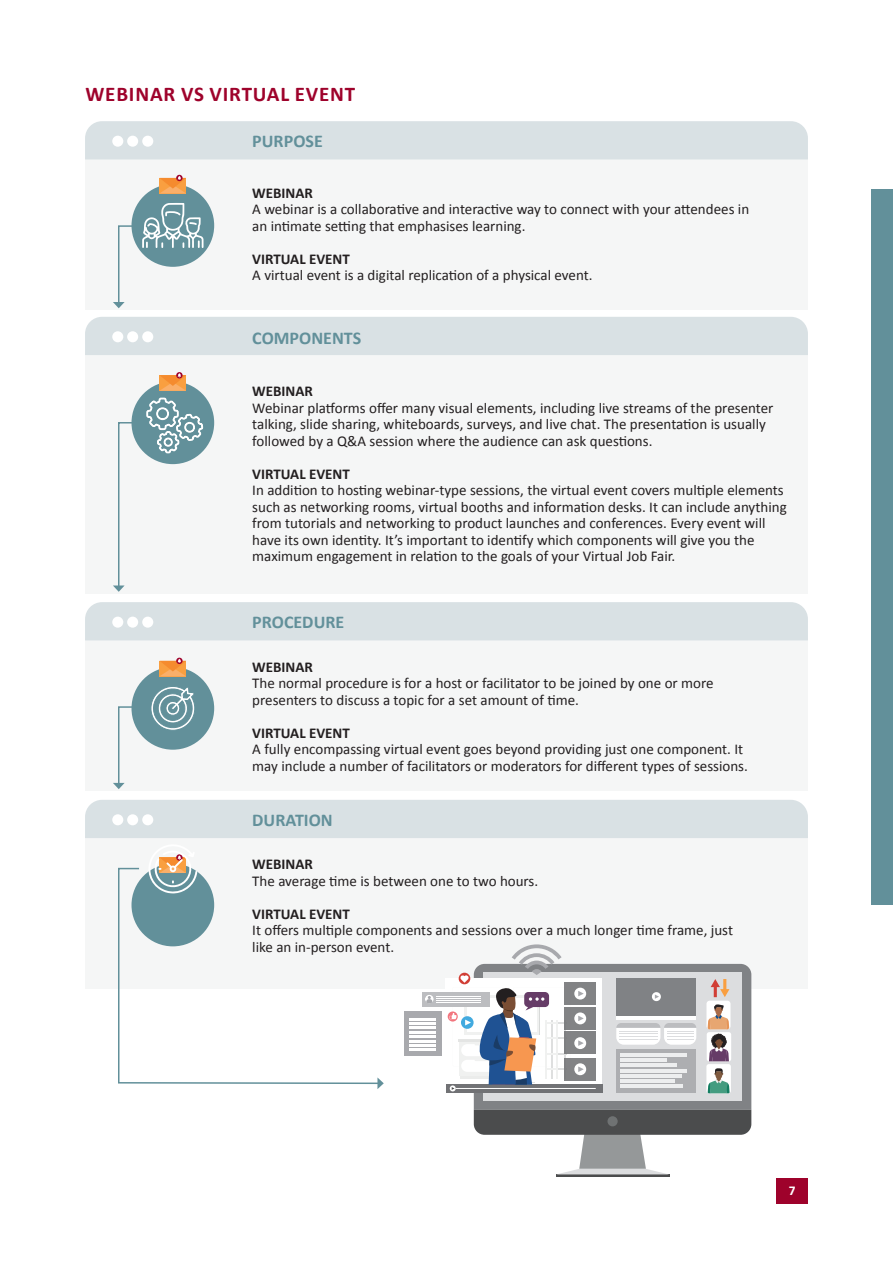
<style>
.page{position:relative;width:893px;height:1263px;background:#fff}
.page>*{position:absolute;margin:0;border:0;box-sizing:border-box;transform-origin:0 0}
.t1{font:700 21px "Calibri";letter-spacing:.04em;color:#9e022b}
.t2{font:700 18px "Calibri";color:#62909a}
.t3{font:15px/16.5px "Calibri";color:#231f20}
.t4{font:700 15px "Calibri";color:#231f20}
.t5{font:700 13.5px "Calibri";color:#fff}
</style>
<div class="page">
<div style="left:777px;top:1178px;width:31px;height:26px;background:#9e022b"></div>
<div style="left:871px;top:189px;width:22px;height:716px;background:#62909a"></div>
<div style="left:85px;top:157px;width:723px;height:153px;background:#f5f6f6"></div>
<div style="left:85px;top:121px;width:723px;height:38px;background:#d9e1e4"></div>
<div style="left:112px;top:136px;width:11px;height:11px;background:#fff;border-radius:50%"></div>
<div style="left:127px;top:136px;width:11px;height:11px;background:#fff;border-radius:50%"></div>
<div style="left:142px;top:136px;width:11px;height:11px;background:#fff;border-radius:50%"></div>
<div style="left:85px;top:638px;width:723px;height:153px;background:#f5f6f6"></div>
<div style="left:85px;top:602px;width:723px;height:38px;background:#d9e1e4"></div>
<div style="left:112px;top:617px;width:11px;height:11px;background:#fff;border-radius:50%"></div>
<div style="left:127px;top:617px;width:11px;height:11px;background:#fff;border-radius:50%"></div>
<div style="left:142px;top:617px;width:11px;height:11px;background:#fff;border-radius:50%"></div>
<div style="left:85px;top:836px;width:723px;height:152px;background:#f5f6f6"></div>
<div style="left:85px;top:353px;width:723px;height:240px;background:#f5f6f6"></div>
<div style="left:85px;top:317px;width:723px;height:38px;background:#d9e1e4"></div>
<div style="left:112px;top:331px;width:11px;height:11px;background:#fff;border-radius:50%"></div>
<div style="left:127px;top:331px;width:11px;height:11px;background:#fff;border-radius:50%"></div>
<div style="left:142px;top:331px;width:11px;height:11px;background:#fff;border-radius:50%"></div>
<svg style="left:113px;top:706px;width:18px;height:83px"></svg>
<svg style="left:118px;top:894px;width:259px;height:190px"></svg>
<svg style="left:377px;top:1077px;width:7px;height:12px"></svg>
<hr style="left:556px;top:1174px;width:113px;height:3px;background:#4b4c4d">
<div style="left:404px;top:1012px;width:38px;height:44px;background:#a8a9ad"></div>
<hr style="left:409px;top:1018px;width:27px;height:2px;background:#fff">
<hr style="left:409px;top:1022px;width:27px;height:3px;background:#fff">
<hr style="left:409px;top:1027px;width:27px;height:2px;background:#fff">
<hr style="left:409px;top:1031px;width:27px;height:2px;background:#fff">
<hr style="left:409px;top:1035px;width:27px;height:3px;background:#fff">
<hr style="left:409px;top:1040px;width:27px;height:2px;background:#fff">
<hr style="left:409px;top:1044px;width:27px;height:3px;background:#fff">
<hr style="left:409px;top:1049px;width:27px;height:2px;background:#fff">
<div style="left:445px;top:978px;width:157px;height:114px;background:#fff"></div>
<div style="left:446px;top:1084px;width:156px;height:8px;background:#717275"></div>
<div style="left:422px;top:993px;width:67px;height:14px;background:#bcbdc0"></div>
<svg style="left:425px;top:995px;width:9px;height:8px"></svg>
<svg style="left:426px;top:996px;width:6px;height:7px"></svg>
<hr style="left:436px;top:996px;width:45px;height:1px;background:#fff">
<hr style="left:436px;top:998px;width:45px;height:1px;background:#fff">
<hr style="left:436px;top:1000px;width:45px;height:1px;background:#fff">
<hr style="left:436px;top:1002px;width:45px;height:1px;background:#fff">
<svg style="left:449px;top:944px;width:302px;height:230px"></svg>
<div style="left:131px;top:184px;width:83px;height:83px;background:#62909a;border-radius:50%"></div>
<div style="left:131px;top:381px;width:83px;height:83px;background:#62909a;border-radius:50%"></div>
<div style="left:131px;top:667px;width:83px;height:83px;background:#62909a;border-radius:50%"></div>
<div style="left:131px;top:864px;width:83px;height:82px;background:#62909a;border-radius:50%"></div>
<div style="left:176px;top:175px;width:7px;height:6px;background:#9e022b;border-radius:50%"></div>
<svg style="left:159px;top:176px;width:27px;height:17px"></svg>
<svg style="left:159px;top:373px;width:27px;height:18px"></svg>
<svg style="left:159px;top:659px;width:27px;height:17px"></svg>
<svg style="left:113px;top:203px;width:91px;height:105px"></svg>
<svg style="left:151px;top:687px;width:44px;height:43px"></svg>
<svg style="left:113px;top:397px;width:91px;height:195px"></svg>
<svg style="left:85px;top:800px;width:723px;height:94px"></svg>
<h1 class="t1" style="left:85px;top:79px;width:271px">WEBINAR VS VIRTUAL EVENT</h1>
<p class="t2" style="left:252px;top:128px;width:72px">PURPOSE</p>
<p class="t4" style="left:252px;top:182px;width:62px">WEBINAR</p>
<p class="t3" style="left:252px;top:200px;width:498px">A webinar is a collaborative and interactive way to connect with your attendees in an intimate setting that emphasises learning.</p>
<p class="t4" style="left:252px;top:248px;width:99px">VIRTUAL EVENT</p>
<p class="t3" style="left:252px;top:266px;width:342px">A virtual event is a digital replication of a physical event.</p>
<p class="t2" style="left:252px;top:325px;width:110px">COMPONENTS</p>
<p class="t4" style="left:252px;top:381px;width:62px">WEBINAR</p>
<p class="t3" style="left:252px;top:399px;width:523px">Webinar platforms offer many visual elements, including live streams of the presenter talking, slide sharing, whiteboards, surveys, and live chat. The presentation is usually followed by a Q&amp;A session where the audience can ask questions.</p>
<p class="t4" style="left:252px;top:463px;width:99px">VIRTUAL EVENT</p>
<p class="t3" style="left:252px;top:481px;width:536px">In addition to hosting webinar-type sessions, the virtual event covers multiple elements such as networking rooms, virtual booths and information desks. It can include anything from tutorials and networking to product launches and conferences. Every event will have its own identity. It’s important to identify which components will give you the maximum engagement in relation to the goals of your Virtual Job Fair.</p>
<p class="t2" style="left:252px;top:609px;width:94px">PROCEDURE</p>
<p class="t4" style="left:252px;top:656px;width:62px">WEBINAR</p>
<p class="t3" style="left:252px;top:674px;width:463px">The normal procedure is for a host or facilitator to be joined by one or more presenters to discuss a topic for a set amount of time.</p>
<p class="t4" style="left:252px;top:722px;width:99px">VIRTUAL EVENT</p>
<p class="t3" style="left:252px;top:740px;width:497px">A fully encompassing virtual event goes beyond providing just one component. It may include a number of facilitators or moderators for different types of sessions.</p>
<p class="t2" style="left:252px;top:807px;width:82px">DURATION</p>
<p class="t4" style="left:252px;top:853px;width:62px">WEBINAR</p>
<p class="t3" style="left:252px;top:872px;width:287px">The average time is between one to two hours.</p>
<p class="t4" style="left:252px;top:903px;width:99px">VIRTUAL EVENT</p>
<p class="t3" style="left:252px;top:921px;width:482px">It offers multiple components and sessions over a much longer time frame, just like an in-person event.</p>
<p class="t5" style="left:789px;top:1181px;width:8px">7</p>
</div>
